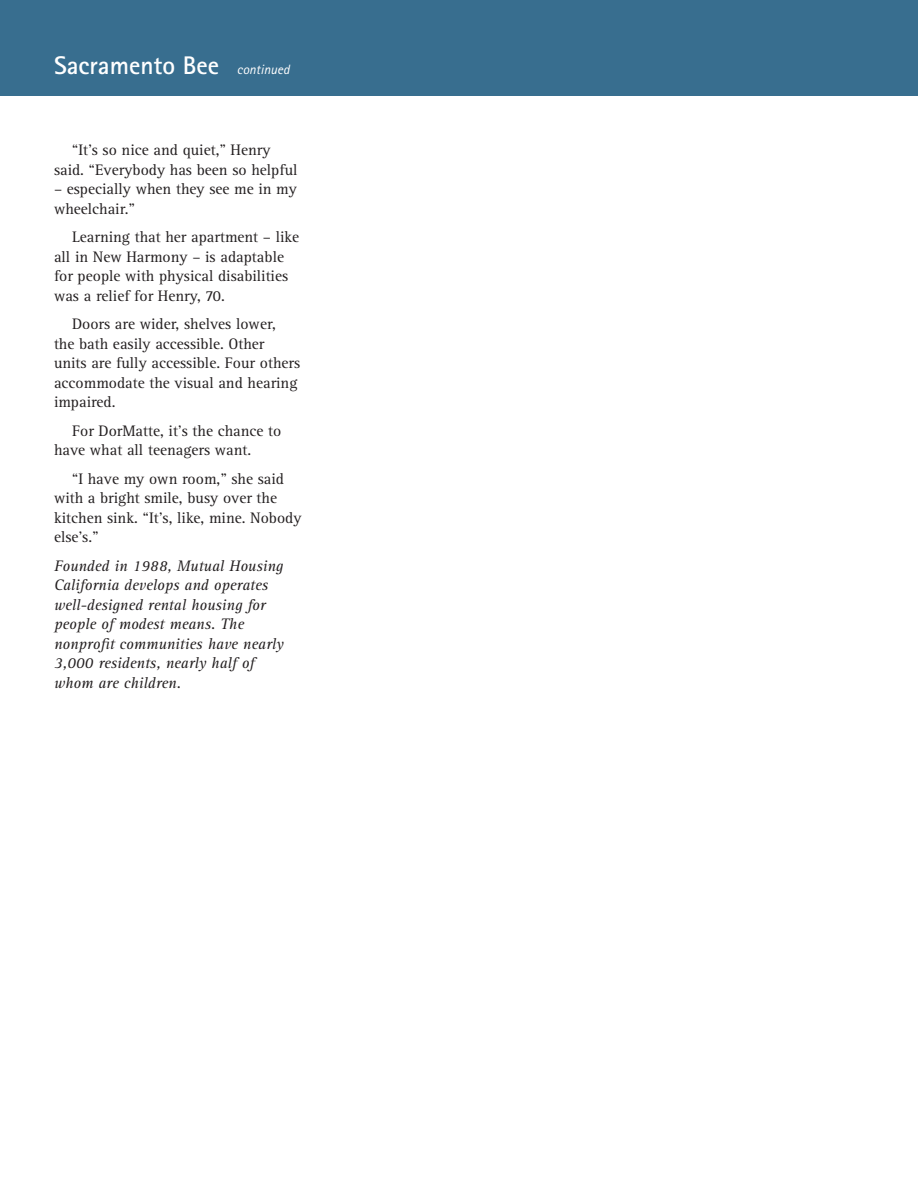
<style>
.page{position:relative;width:918px;height:1188px;background:#fff}
.page>*{position:absolute;margin:0;border:0;box-sizing:border-box;transform-origin:0 0}
.t1{font:700 25.5px "Rotis Sans Serif";color:#fff}
.t2{font:15.75px/19.5px "Rotis Serif";color:#231f20}
.t3{font:italic 15.75px/19.5px "Rotis Serif";color:#231f20}
.t4{font:italic 13.5px "Rotis Sans Serif";color:#fff}
</style>
<div class="page">
<div style="left:0;top:0;width:918px;height:95px;background:#386e8f"></div>
<p class="t1" style="left:54px;top:49px;width:167px">Sacramento Bee</p>
<p class="t4" style="left:237px;top:62px;width:54px">continued</p>
<p class="t2" style="left:54px;top:141px;width:245px;text-align:center">“It’s so nice and quiet,” Henry<br>said. “Everybody has been so helpful</p>
<p class="t2" style="left:54px;top:180px;width:244px">– especially when they see me in my wheelchair.”</p>
<p class="t2" style="left:54px;top:228px;width:247px;text-indent:18px">Learning that her apartment – like all in New Harmony – is adaptable for people with physical disabilities was a relief for Henry, 70.</p>
<p class="t2" style="left:54px;top:315px;width:248px;text-indent:18px">Doors are wider, shelves lower, the bath easily accessible. Other units are fully accessible. Four others accommodate the visual and hearing impaired.</p>
<p class="t2" style="left:54px;top:421px;width:229px;text-indent:18px">For DorMatte, it’s the chance to have what all teenagers want.</p>
<p class="t2" style="left:54px;top:469px;width:249px;text-indent:18px">“I have my own room,” she said with a bright smile, busy over the kitchen sink. “It’s, like, mine. Nobody else’s.”</p>
<p class="t3" style="left:54px;top:556px;width:231px">Founded in 1988, Mutual Housing<br>California develops and operates well-designed rental housing for people of modest means. The nonprofit communities have nearly<br>3,000 residents, nearly half of whom are children.</p>
</div>
